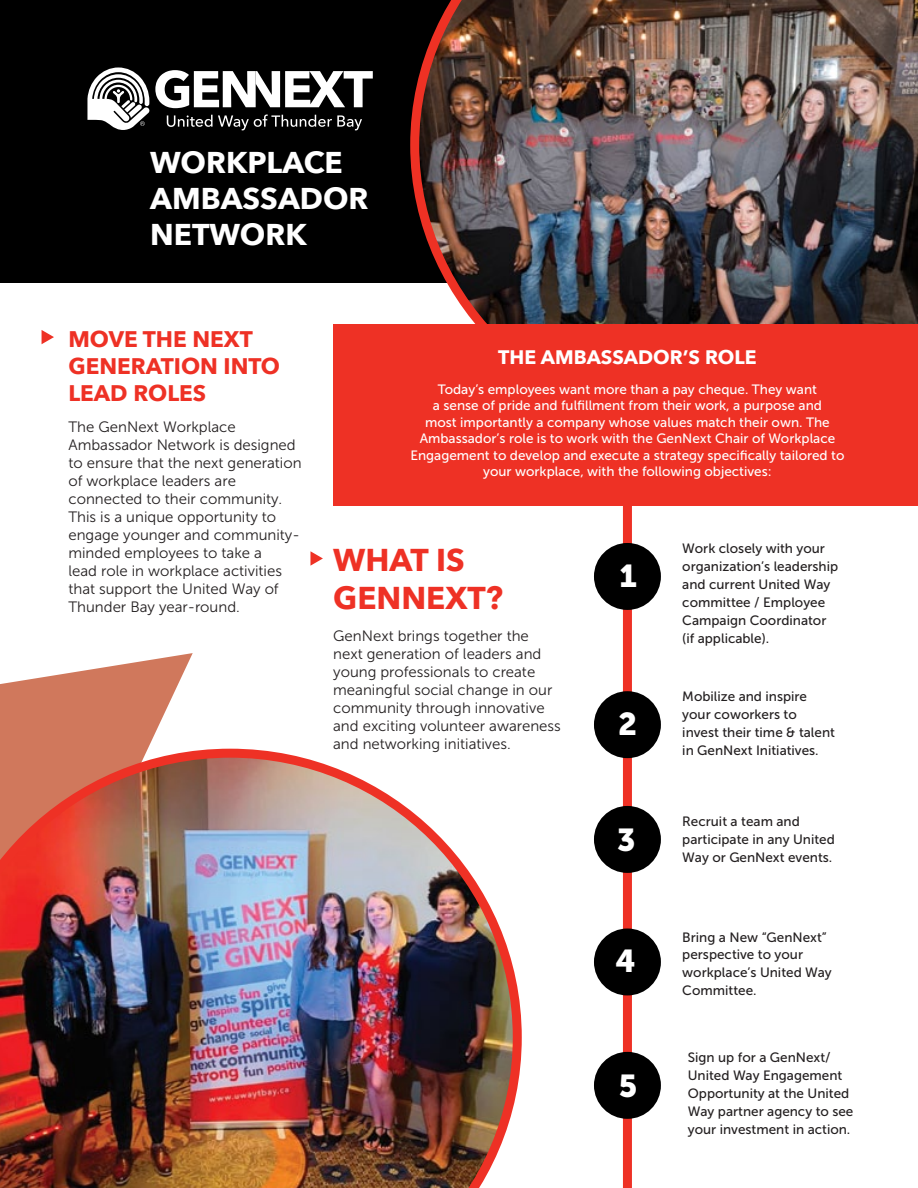
<style>
.page{position:relative;width:918px;height:1188px;background:#fff}
.page>*{position:absolute;margin:0;border:0;box-sizing:border-box;transform-origin:0 0}
.t1{font:700 31.5px/37.8px "Avenir Next";color:#ee3125}
.t2{font:31.5px "Museo Sans 900";color:#fff}
.t3{font:700 30px/36px "Avenir Next";color:#fff}
.t4{font:700 22.5px/27px "Avenir Next";color:#ee3125}
.t5{font:700 19.5px "Avenir Next";color:#fff}
.t6{font:15px/18px "Museo Sans 300";color:#231f20}
.t7{font:13.5px/18px "Museo Sans 500";color:#231f20}
.t8{font:13.5px/16.5px "Museo Sans 500";color:#fff;text-align:center}
</style>
<div class="page">
<svg style="left:0;top:653px;width:193px;height:96px;fill:#d0785c"></svg>
<div style="left:0;top:0;width:661px;height:283px;background:#000"></div>
<div style="left:623px;top:364px;width:9px;height:824px;background:#ee3125"></div>
<div style="left:594px;top:543px;width:67px;height:67px;background:#000;border-radius:50%"></div>
<div style="left:594px;top:691px;width:67px;height:67px;background:#000;border-radius:50%"></div>
<div style="left:594px;top:806px;width:67px;height:67px;background:#000;border-radius:50%"></div>
<div style="left:594px;top:929px;width:67px;height:66px;background:#000;border-radius:50%"></div>
<div style="left:594px;top:1052px;width:67px;height:67px;background:#000;border-radius:50%"></div>
<img style="left:0;top:749px;width:522px;height:439px">
<svg style="left:167px;top:115px;width:195px;height:15px"></svg>
<svg style="left:87px;top:67px;width:62px;height:63px"></svg>
<svg style="left:155px;top:70px;width:218px;height:38px"></svg>
<img style="left:410px;top:0;width:508px;height:324px">
<div style="left:333px;top:324px;width:585px;height:181px;background:#ee3125"></div>
<svg style="left:42px;top:330px;width:12px;height:14px"></svg>
<svg style="left:310px;top:551px;width:13px;height:15px"></svg>
<h2 class="t3" style="left:150px;top:144px;width:220px">WORKPLACE<br>AMBASSADOR<br>NETWORK</h2>
<h3 class="t4" style="left:68px;top:325px;width:213px">MOVE THE NEXT<br>GENERATION INTO<br>LEAD ROLES</h3>
<p class="t6" style="left:68px;top:418px;width:235px">The GenNext Workplace<br>Ambassador Network is designed to ensure that the next generation of workplace leaders are connected to their community.<br>This is a unique opportunity to engage younger and community&shy;minded employees to take a<br>lead role in workplace activities that support the United Way of<br>Thunder Bay year-round.</p>
<h3 class="t5" style="left:498px;top:340px;width:260px">THE AMBASSADOR’S ROLE</h3>
<p class="t8" style="left:410px;top:381px;width:436px">Today’s employees want more than a pay cheque. They want<br>a sense of pride and fulfillment from their work, a purpose and<br>most importantly a company whose values match their own. The Ambassador’s role is to work with the GenNext Chair of Workplace Engagement to develop and execute a strategy specifically tailored to your workplace, with the following objectives:</p>
<h1 class="t1" style="left:333px;top:541px;width:171px">WHAT IS<br>GENNEXT?</h1>
<p class="t6" style="left:333px;top:627px;width:229px">GenNext brings together the next generation of leaders and young professionals to create meaningful social change in our community through innovative and exciting volunteer awareness and networking initiatives.</p>
<h1 class="t2" style="left:620px;top:558px;width:19px">1</h1>
<h1 class="t2" style="left:618px;top:706px;width:20px">2</h1>
<h1 class="t2" style="left:617px;top:822px;width:20px">3</h1>
<h1 class="t2" style="left:616px;top:943px;width:22px">4</h1>
<h1 class="t2" style="left:619px;top:1068px;width:20px">5</h1>
<p class="t7" style="left:682px;top:539px;width:157px">Work closely with your organization’s leadership and current United Way committee / Employee<br>Campaign Coordinator (if applicable).</p>
<p class="t7" style="left:682px;top:688px;width:154px">Mobilize and inspire your coworkers to invest their time &amp; talent in GenNext Initiatives.</p>
<p class="t7" style="left:682px;top:813px;width:154px">Recruit a team and participate in any United<br>Way or GenNext events.</p>
<p class="t7" style="left:682px;top:928px;width:151px">Bring a New “GenNext” perspective to your workplace’s United Way<br>Committee.</p>
<p class="t7" style="left:688px;top:1048px;width:167px">Sign up for a GenNext/<br>United Way Engagement<br>Opportunity at the United<br>Way partner agency to see your investment in action.</p>
</div>
